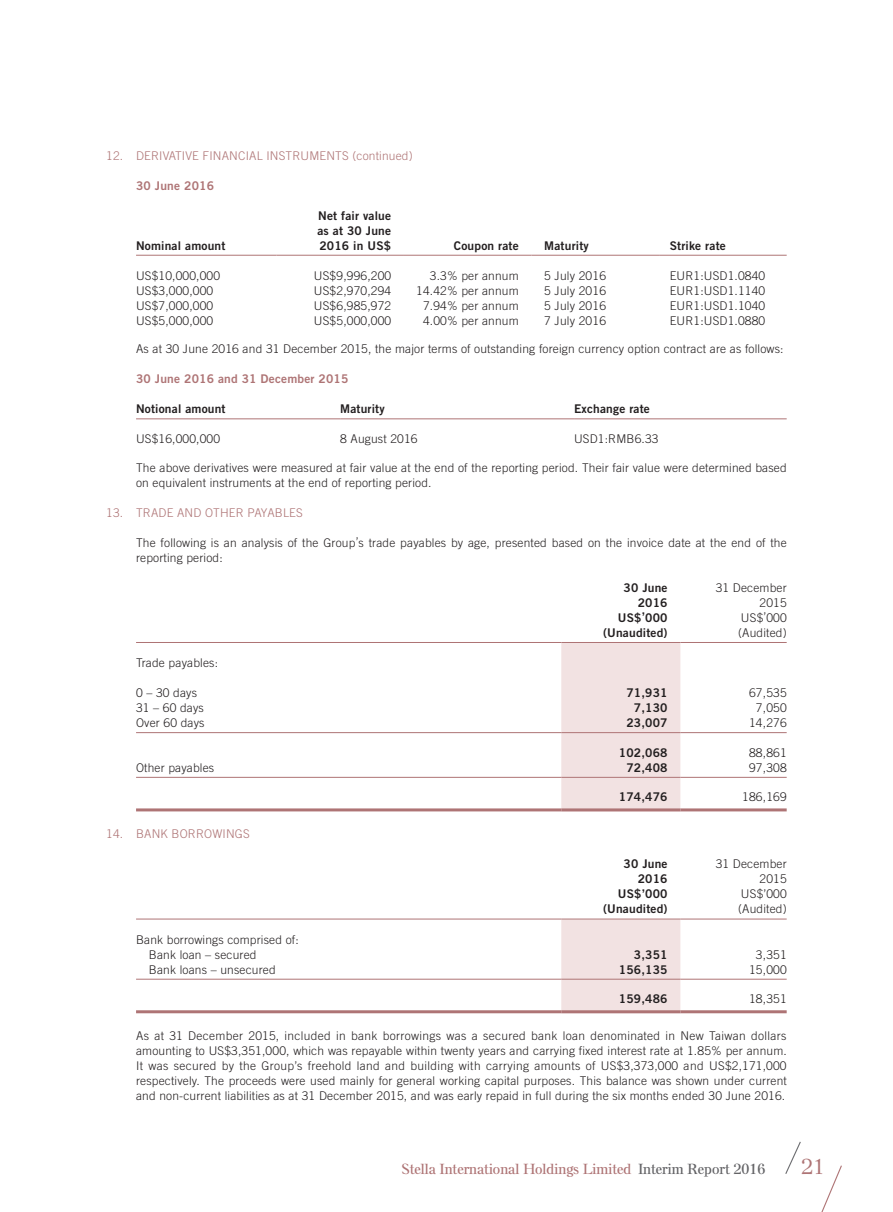
<style>
.page{position:relative;width:893px;height:1212px;background:#fff}
.page>*{position:absolute;margin:0;border:0;box-sizing:border-box;transform-origin:0 0}
.t1{font:500 21px "Else NPL Std";color:#ae7475}
.t2{font:600 14.25px "Else NPL Std";color:#ae7475}
.Notes{font:300 12px/15px "Trade Gothic LT Std";letter-spacing:.015em;color:#231f20}
.Notes-2{font:12px "Trade Gothic LT Std Bd 2";letter-spacing:.015em;color:#231f20}
.Notes_HD1{font:300 12px "Trade Gothic LT Std";letter-spacing:.015em;color:#ae7475}
.Notes_HD2{font:12px "Trade Gothic LT Std Bd 2";letter-spacing:.015em;color:#ae7475}
.s1{color:#636366}
</style>
<div class="page">
<svg style="left:821px;top:1165px;width:21px;height:47px"></svg>
<svg style="left:785px;top:1141px;width:16px;height:33px"></svg>
<hr style="left:136px;top:255px;width:140px;height:1px;background:#ae7475">
<hr style="left:276px;top:255px;width:128px;height:1px;background:#ae7475">
<hr style="left:404px;top:255px;width:127px;height:1px;background:#ae7475">
<hr style="left:531px;top:255px;width:128px;height:1px;background:#ae7475">
<hr style="left:659px;top:255px;width:128px;height:1px;background:#ae7475">
<hr style="left:136px;top:418px;width:204px;height:1px;background:#ae7475">
<hr style="left:340px;top:418px;width:234px;height:1px;background:#ae7475">
<hr style="left:574px;top:418px;width:213px;height:1px;background:#ae7475">
<div style="left:561px;top:643px;width:119px;height:165px;background:#f2e2e2"></div>
<hr style="left:136px;top:642px;width:425px;height:1px;background:#ae7475">
<hr style="left:561px;top:642px;width:119px;height:1px;background:#ae7475">
<hr style="left:680px;top:642px;width:107px;height:1px;background:#ae7475">
<hr style="left:136px;top:732px;width:425px;height:1px;background:#ae7475">
<hr style="left:561px;top:732px;width:119px;height:1px;background:#ae7475">
<hr style="left:680px;top:732px;width:107px;height:1px;background:#ae7475">
<hr style="left:136px;top:777px;width:425px;height:1px;background:#ae7475">
<hr style="left:561px;top:777px;width:119px;height:1px;background:#ae7475">
<hr style="left:680px;top:777px;width:107px;height:1px;background:#ae7475">
<hr style="left:136px;top:808px;width:425px;height:3px;background:#ae7475">
<hr style="left:561px;top:808px;width:119px;height:3px;background:#ae7475">
<hr style="left:680px;top:808px;width:107px;height:3px;background:#ae7475">
<div style="left:561px;top:918px;width:119px;height:92px;background:#f2e2e2"></div>
<hr style="left:136px;top:919px;width:425px;height:1px;background:#ae7475">
<hr style="left:561px;top:919px;width:119px;height:1px;background:#ae7475">
<hr style="left:680px;top:919px;width:107px;height:1px;background:#ae7475">
<hr style="left:136px;top:979px;width:425px;height:1px;background:#ae7475">
<hr style="left:561px;top:979px;width:119px;height:1px;background:#ae7475">
<hr style="left:680px;top:979px;width:107px;height:1px;background:#ae7475">
<hr style="left:136px;top:1010px;width:425px;height:3px;background:#ae7475">
<hr style="left:561px;top:1010px;width:119px;height:3px;background:#ae7475">
<hr style="left:680px;top:1010px;width:107px;height:3px;background:#ae7475">
<p class="Notes_HD1" style="left:106px;top:148px;width:308px">12. DERIVATIVE FINANCIAL INSTRUMENTS (continued)</p>
<p class="Notes_HD2" style="left:136px;top:178px;width:79px">30 June 2016</p>
<p class="Notes-2" style="left:136px;top:238px;width:91px">Nominal amount</p>
<p class="Notes-2" style="left:318px;top:208px;width:74px">Net fair value</p>
<p class="Notes-2" style="left:317px;top:223px;width:75px">as at 30 June</p>
<p class="Notes-2" style="left:319px;top:238px;width:73px">2016 in US$</p>
<p class="Notes-2" style="left:454px;top:238px;width:66px">Coupon rate</p>
<p class="Notes-2" style="left:544px;top:238px;width:46px">Maturity</p>
<p class="Notes-2" style="left:670px;top:238px;width:58px">Strike rate</p>
<p class="Notes" style="left:136px;top:268px;width:86px">US$10,000,000</p>
<p class="Notes" style="left:314px;top:268px;width:79px">US$9,996,200</p>
<p class="Notes" style="left:430px;top:268px;width:90px">3.3% per annum</p>
<p class="Notes" style="left:544px;top:268px;width:63px">5 July 2016</p>
<p class="Notes" style="left:670px;top:268px;width:97px">EUR1:USD1.0840</p>
<p class="Notes" style="left:136px;top:283px;width:79px">US$3,000,000</p>
<p class="Notes" style="left:314px;top:283px;width:79px">US$2,970,294</p>
<p class="Notes" style="left:416px;top:283px;width:104px">14.42% per annum</p>
<p class="Notes" style="left:544px;top:283px;width:63px">5 July 2016</p>
<p class="Notes" style="left:670px;top:283px;width:97px">EUR1:USD1.1140</p>
<p class="Notes" style="left:136px;top:298px;width:79px">US$7,000,000</p>
<p class="Notes" style="left:314px;top:298px;width:79px">US$6,985,972</p>
<p class="Notes" style="left:423px;top:298px;width:97px">7.94% per annum</p>
<p class="Notes" style="left:544px;top:298px;width:63px">5 July 2016</p>
<p class="Notes" style="left:670px;top:298px;width:97px">EUR1:USD1.1040</p>
<p class="Notes" style="left:136px;top:313px;width:79px">US$5,000,000</p>
<p class="Notes" style="left:314px;top:313px;width:79px">US$5,000,000</p>
<p class="Notes" style="left:423px;top:313px;width:97px">4.00% per annum</p>
<p class="Notes" style="left:544px;top:313px;width:63px">7 July 2016</p>
<p class="Notes" style="left:670px;top:313px;width:97px">EUR1:USD1.0880</p>
<p class="Notes" style="left:136px;top:341px;width:649px">As at 30 June 2016 and 31 December 2015, the major terms of outstanding foreign currency option contract are as follows:</p>
<p class="Notes_HD2" style="left:136px;top:371px;width:214px">30 June 2016 and 31 December 2015</p>
<p class="Notes-2" style="left:136px;top:401px;width:91px">Notional amount</p>
<p class="Notes-2" style="left:340px;top:401px;width:46px">Maturity</p>
<p class="Notes-2" style="left:574px;top:401px;width:77px">Exchange rate</p>
<p class="Notes" style="left:136px;top:431px;width:86px">US$16,000,000</p>
<p class="Notes" style="left:340px;top:431px;width:79px">8 August 2016</p>
<p class="Notes" style="left:574px;top:431px;width:86px">USD1:RMB6.33</p>
<p class="Notes" style="left:136px;top:460px;width:652px">The above derivatives were measured at fair value at the end of the reporting period. Their fair value were determined based on equivalent instruments at the end of reporting period.</p>
<p class="Notes_HD1" style="left:106px;top:505px;width:198px">13. TRADE AND OTHER PAYABLES</p>
<p class="Notes" style="left:136px;top:535px;width:652px">The following is an analysis of the Group’s trade payables by age, presented based on the invoice date at the end of the reporting period:</p>
<p class="Notes-2" style="left:623px;top:580px;width:46px">30 June</p>
<p class="Notes" style="left:716px;top:580px;width:73px">31 December</p>
<p class="Notes-2" style="left:638px;top:595px;width:31px">2016</p>
<p class="Notes" style="left:759px;top:595px;width:29px">2015</p>
<p class="Notes-2" style="left:618px;top:610px;width:51px">US$’000</p>
<p class="Notes" style="left:741px;top:610px;width:47px">US$’000</p>
<p class="Notes-2" style="left:603px;top:625px;width:66px">(Unaudited)</p>
<p class="Notes" style="left:738px;top:625px;width:50px">(Audited)</p>
<p class="Notes" style="left:136px;top:655px;width:83px">Trade payables:</p>
<p class="Notes" style="left:136px;top:685px;width:63px">0 – 30 days</p>
<p class="Notes-2" style="left:626px;top:685px;width:43px">71,931</p>
<p class="Notes" style="left:749px;top:685px;width:39px">67,535</p>
<p class="Notes" style="left:136px;top:700px;width:69px">31 – 60 days</p>
<p class="Notes-2" style="left:634px;top:700px;width:35px">7,130</p>
<p class="Notes" style="left:756px;top:700px;width:32px">7,050</p>
<p class="Notes" style="left:136px;top:715px;width:70px">Over 60 days</p>
<p class="Notes-2" style="left:626px;top:715px;width:43px">23,007</p>
<p class="Notes" style="left:749px;top:715px;width:39px">14,276</p>
<p class="Notes-2" style="left:619px;top:745px;width:50px">102,068</p>
<p class="Notes" style="left:749px;top:745px;width:39px">88,861</p>
<p class="Notes" style="left:136px;top:760px;width:80px">Other payables</p>
<p class="Notes-2" style="left:626px;top:760px;width:43px">72,408</p>
<p class="Notes" style="left:749px;top:760px;width:39px">97,308</p>
<p class="Notes-2" style="left:619px;top:790px;width:50px">174,476</p>
<p class="Notes" style="left:742px;top:789px;width:46px">186,169</p>
<p class="Notes_HD1" style="left:106px;top:827px;width:145px">14. BANK BORROWINGS</p>
<p class="Notes-2" style="left:623px;top:857px;width:46px">30 June</p>
<p class="Notes" style="left:716px;top:856px;width:73px">31 December</p>
<p class="Notes-2" style="left:638px;top:872px;width:31px">2016</p>
<p class="Notes" style="left:759px;top:871px;width:29px">2015</p>
<p class="Notes-2" style="left:618px;top:887px;width:51px">US$’000</p>
<p class="Notes" style="left:741px;top:886px;width:47px">US$’000</p>
<p class="Notes-2" style="left:603px;top:902px;width:66px">(Unaudited)</p>
<p class="Notes" style="left:738px;top:901px;width:50px">(Audited)</p>
<p class="Notes" style="left:136px;top:931px;width:164px">Bank borrowings comprised of:</p>
<p class="Notes" style="left:149px;top:946px;width:109px">Bank loan – secured</p>
<p class="Notes-2" style="left:634px;top:947px;width:35px">3,351</p>
<p class="Notes" style="left:756px;top:946px;width:32px">3,351</p>
<p class="Notes" style="left:149px;top:961px;width:128px">Bank loans – unsecured</p>
<p class="Notes-2" style="left:619px;top:962px;width:50px">156,135</p>
<p class="Notes" style="left:749px;top:961px;width:39px">15,000</p>
<p class="Notes-2" style="left:619px;top:991px;width:50px">159,486</p>
<p class="Notes" style="left:749px;top:991px;width:39px">18,351</p>
<p class="Notes" style="left:136px;top:1028px;width:652px;text-align:justify">As at 31 December 2015, included in bank borrowings was a secured bank loan denominated in New Taiwan dollars amounting to US$3,351,000, which was repayable within twenty years and carrying fixed interest rate at 1.85% per annum.<br>It was secured by the Group’s freehold land and building with carrying amounts of US$3,373,000 and US$2,171,000 respectively. The proceeds were used mainly for general working capital purposes. This balance was shown under current and non-current liabilities as at 31 December 2015, and was early repaid in full during the six months ended 30 June 2016.</p>
<p class="t2" style="left:402px;top:1160px;width:365px">Stella International Holdings Limited <span class="s1">Interim Report 2016</span></p>
<h1 class="t1" style="left:802px;top:1153px;width:25px">21</h1>
</div>
